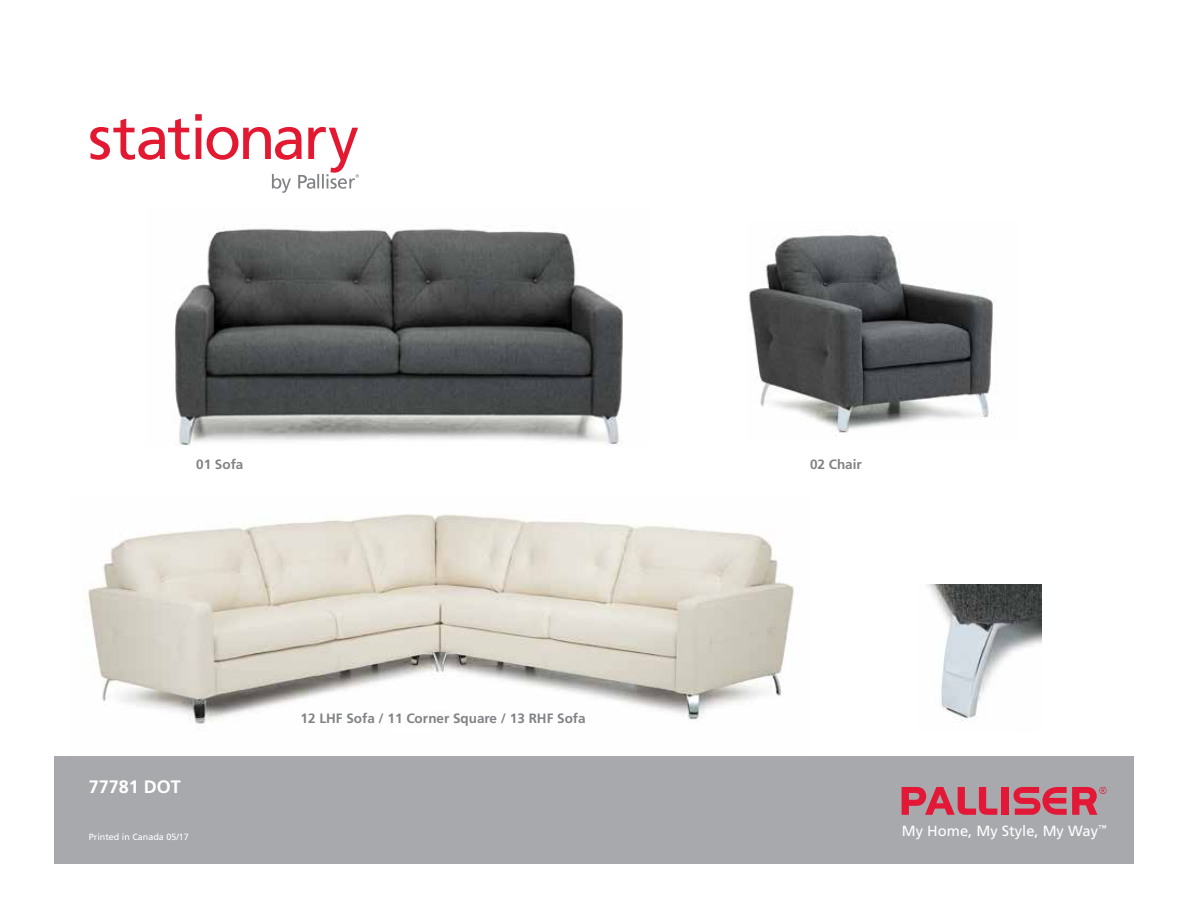
<style>
.page{position:relative;width:1188px;height:918px;background:#fff}
.page>*{position:absolute;margin:0;border:0;box-sizing:border-box;transform-origin:0 0}
.t1{font:700 18px "Frutiger";color:#fff}
.t2{font:14.7px "Frutiger";color:#fff}
.t3{font:700 13.5px "Frutiger";color:#808285}
.t4{font:9px "Frutiger";color:#fff}
</style>
<div class="page">
<img style="left:173px;top:228px;width:450px;height:218px">
<div style="left:54px;top:756px;width:1080px;height:108px;background:#a7a9ac"></div>
<svg style="left:902px;top:787px;width:95px;height:28px"></svg>
<div style="left:1001px;top:787px;width:7px;height:28px;background:#e31837"></div>
<svg style="left:1014px;top:787px;width:93px;height:28px"></svg>
<img style="left:86px;top:514px;width:708px;height:210px">
<img style="left:748px;top:233px;width:248px;height:200px">
<img style="left:927px;top:585px;width:114px;height:137px">
<svg style="left:90px;top:114px;width:269px;height:79px"></svg>
<p class="t3" style="left:196px;top:457px;width:49px">01 Sofa</p>
<p class="t3" style="left:810px;top:457px;width:53px">02 Chair</p>
<h1 class="t1" style="left:89px;top:776px;width:94px">77781 DOT</h1>
<p class="t4" style="left:89px;top:832px;width:102px">Printed in Canada 05/17</p>
<p class="t3" style="left:301px;top:710px;width:287px">12 LHF Sofa / 11 Corner Square / 13 RHF Sofa</p>
<p class="t2" style="left:902px;top:822px;width:206px">My Home, My Style, My Way<sup>™</sup></p>
</div>
